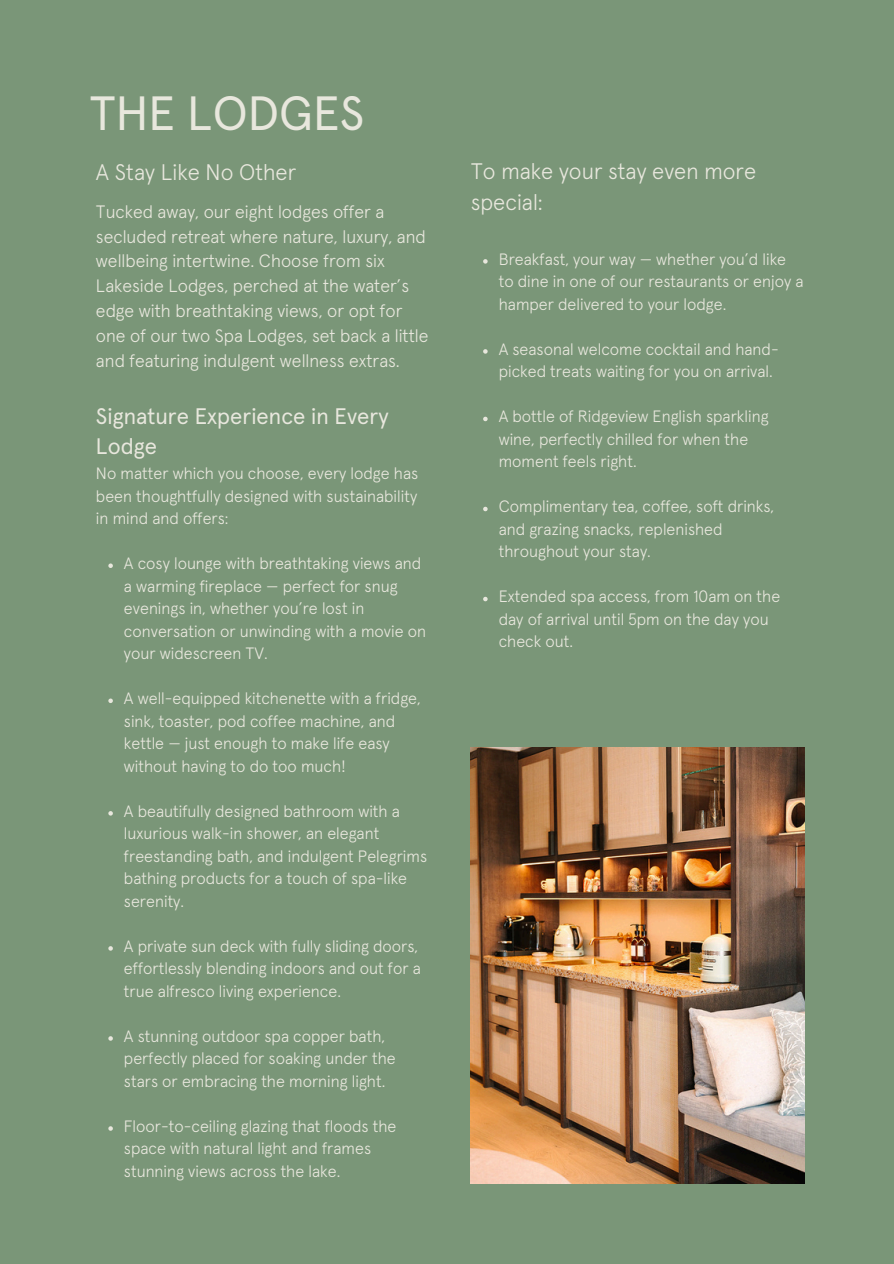
<style>
.page{position:relative;width:894px;height:1264px;background:#fff}
.page>*{position:absolute;margin:0;border:0;box-sizing:border-box;transform-origin:0 0}
.t1{font:48px "Apercu";color:#e8e7dd}
.t2{font:300 22.5px/30.3px "Apercu";color:#e8e7dd}
.t3{font:22.5px/30.3px "Apercu";color:#e8e7dd}
.t4{font:300 18px/24.8px "Apercu";color:#e8e7dd}
.t5{font:300 16.5px/22.5px "Apercu";color:#e8e7dd}
</style>
<div class="page">
<div style="left:0;top:0;width:893px;height:1263px;background:#7a9678"></div>
<svg style="left:108px;top:563px;width:5px;height:5px"></svg>
<svg style="left:108px;top:698px;width:5px;height:5px"></svg>
<svg style="left:108px;top:811px;width:5px;height:4px"></svg>
<svg style="left:108px;top:946px;width:5px;height:4px"></svg>
<svg style="left:108px;top:1036px;width:5px;height:4px"></svg>
<svg style="left:108px;top:1126px;width:5px;height:4px"></svg>
<svg style="left:483px;top:259px;width:4px;height:5px"></svg>
<svg style="left:483px;top:349px;width:4px;height:5px"></svg>
<svg style="left:483px;top:417px;width:4px;height:4px"></svg>
<svg style="left:483px;top:507px;width:4px;height:4px"></svg>
<svg style="left:483px;top:597px;width:4px;height:4px"></svg>
<img style="left:471px;top:748px;width:333px;height:435px">
<p class="t1" style="left:89px;top:92px;width:276px">THE LODGES</p>
<p class="t2" style="left:96px;top:159px;width:202px">A Stay Like No Other</p>
<h2 class="t2" style="left:470px;top:158px;width:287px">To make your stay even more special:</h2>
<p class="t5" style="left:498px;top:249px;width:306px">Breakfast, your way — whether you’d like to dine in one of our restaurants or enjoy a hamper delivered to your lodge.</p>
<p class="t5" style="left:498px;top:339px;width:281px">A seasonal welcome cocktail and hand&shy;picked treats waiting for you on arrival.</p>
<p class="t5" style="left:498px;top:406px;width:271px">A bottle of Ridgeview English sparkling wine, perfectly chilled for when the moment feels right.</p>
<p class="t5" style="left:498px;top:496px;width:277px">Complimentary tea, coffee, soft drinks, and grazing snacks, replenished throughout your stay.</p>
<p class="t5" style="left:498px;top:586px;width:283px">Extended spa access, from 10am on the day of arrival until 5pm on the day you check out.</p>
<h1 class="t4" style="left:96px;top:200px;width:334px">Tucked away, our eight lodges offer a secluded retreat where nature, luxury, and wellbeing intertwine. Choose from six Lakeside Lodges, perched at the water’s edge with breathtaking views, or opt for one of our two Spa Lodges, set back a little and featuring indulgent wellness extras.</h1>
<h2 class="t3" style="left:96px;top:402px;width:294px">Signature Experience in Every<br>Lodge</h2>
<p class="t5" style="left:96px;top:463px;width:324px;text-align:justify">No matter which you choose, every lodge has been thoughtfully designed with sustainability in mind and offers:</p>
<p class="t5" style="left:124px;top:553px;width:303px">A cosy lounge with breathtaking views and a warming fireplace — perfect for snug evenings in, whether you’re lost in conversation or unwinding with a movie on your widescreen TV.</p>
<p class="t5" style="left:124px;top:688px;width:298px">A well-equipped kitchenette with a fridge, sink, toaster, pod coffee machine, and kettle — just enough to make life easy without having to do too much!</p>
<p class="t5" style="left:124px;top:800px;width:304px">A beautifully designed bathroom with a luxurious walk-in shower, an elegant freestanding bath, and indulgent Pelegrims bathing products for a touch of spa-like serenity.</p>
<p class="t5" style="left:124px;top:935px;width:298px">A private sun deck with fully sliding doors, effortlessly blending indoors and out for a true alfresco living experience.</p>
<p class="t5" style="left:124px;top:1025px;width:273px">A stunning outdoor spa copper bath, perfectly placed for soaking under the stars or embracing the morning light.</p>
<p class="t5" style="left:124px;top:1115px;width:274px">Floor-to-ceiling glazing that floods the space with natural light and frames stunning views across the lake.</p>
</div>
